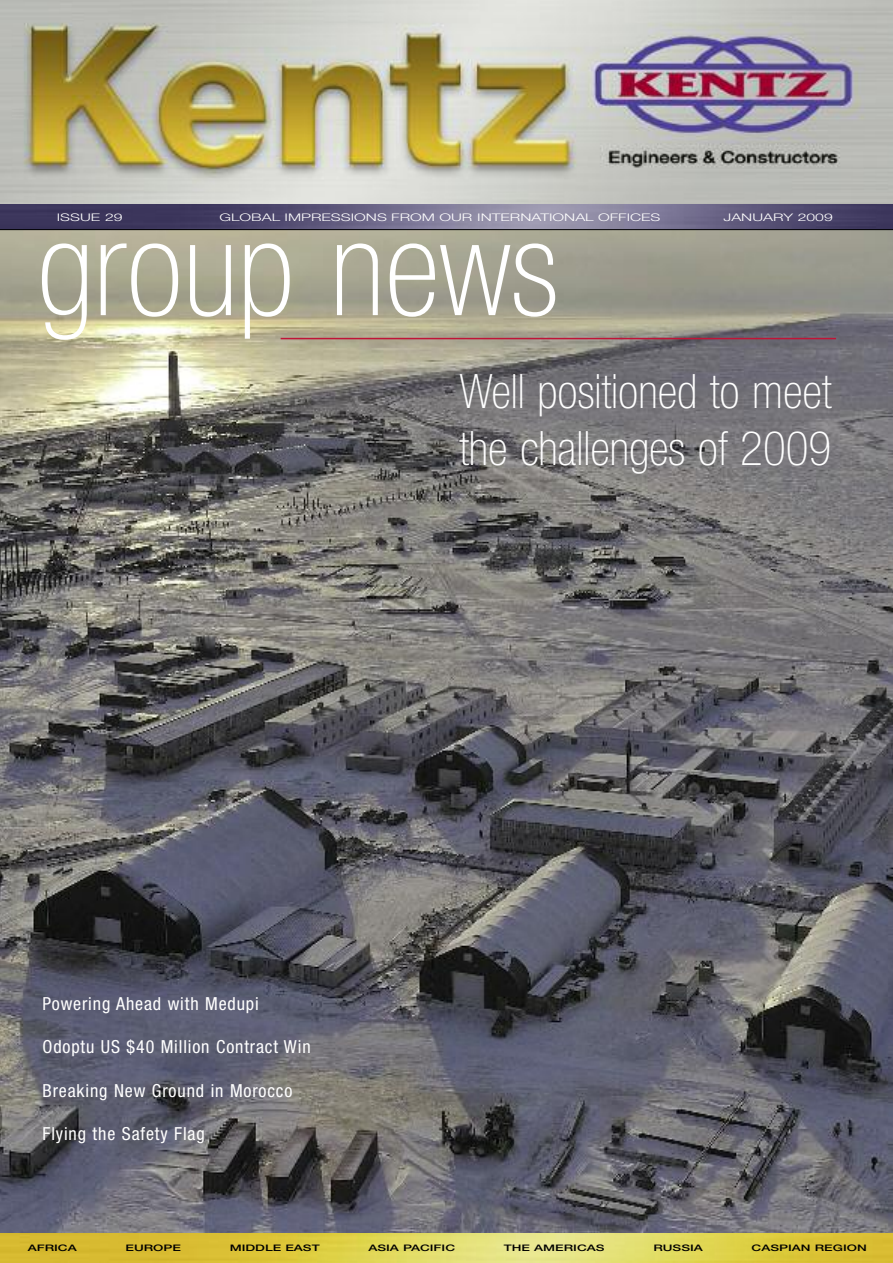
<style>
.page{position:relative;width:893px;height:1263px;background:#fff}
.page>*{position:absolute;margin:0;border:0;box-sizing:border-box;transform-origin:0 0}
.t1{font:100 condensed 133.95px "Helvetica Neue";color:#fff}
.t2{font:100 condensed 47.4px/57px "Helvetica Neue";color:#fff}
.t3{font:condensed 18px "Helvetica Neue";letter-spacing:.05em;color:#fff}
.t4{font:300 10.5px "Helvetica Neue";color:#fff;scale:1.5 1}
.t5{font:500 9px "Helvetica Neue";color:#000;scale:1.5 1}
</style>
<div class="page">
<img style="left:0;top:230px;width:893px;height:1003px">
<img style="left:0;top:0;width:893px;height:204px">
<img style="left:0;top:204px;width:893px;height:25px">
<svg style="left:0;top:1233px;width:893px;height:30px"></svg>
<hr style="left:281px;top:338px;width:555px;height:1px;background:#c01437">
<hr style="left:0;top:229px;width:893px;height:1px;background:#000">
<p class="t4" style="left:57px;top:213px;width:45px">ISSUE 29</p>
<p class="t4" style="left:219px;top:213px;width:296px">GLOBAL IMPRESSIONS FROM OUR INTERNATIONAL OFFICES</p>
<p class="t4" style="left:723px;top:213px;width:74px">JANUARY 2009</p>
<h1 class="t1" style="left:37px;top:219px;width:523px">group news</h1>
<h2 class="t2" style="left:459px;top:367px;width:374px">Well positioned to meet the challenges of 2009</h2>
<p class="t3" style="left:43px;top:997px;width:218px">Powering Ahead with Medupi</p>
<p class="t3" style="left:43px;top:1041px;width:270px">Odoptu US $40 Million Contract Win</p>
<p class="t3" style="left:43px;top:1084px;width:251px">Breaking New Ground in Morocco</p>
<p class="t3" style="left:43px;top:1127px;width:164px">Flying the Safety Flag</p>
<p class="t5" style="left:28px;top:1244px;width:34px">AFRICA</p>
<p class="t5" style="left:125px;top:1244px;width:39px">EUROPE</p>
<p class="t5" style="left:230px;top:1244px;width:61px">MIDDLE EAST</p>
<p class="t5" style="left:368px;top:1244px;width:59px">ASIA PACIFIC</p>
<p class="t5" style="left:504px;top:1244px;width:69px">THE AMERICAS</p>
<p class="t5" style="left:653px;top:1244px;width:35px">RUSSIA</p>
<p class="t5" style="left:752px;top:1244px;width:78px">CASPIAN REGION</p>
</div>
